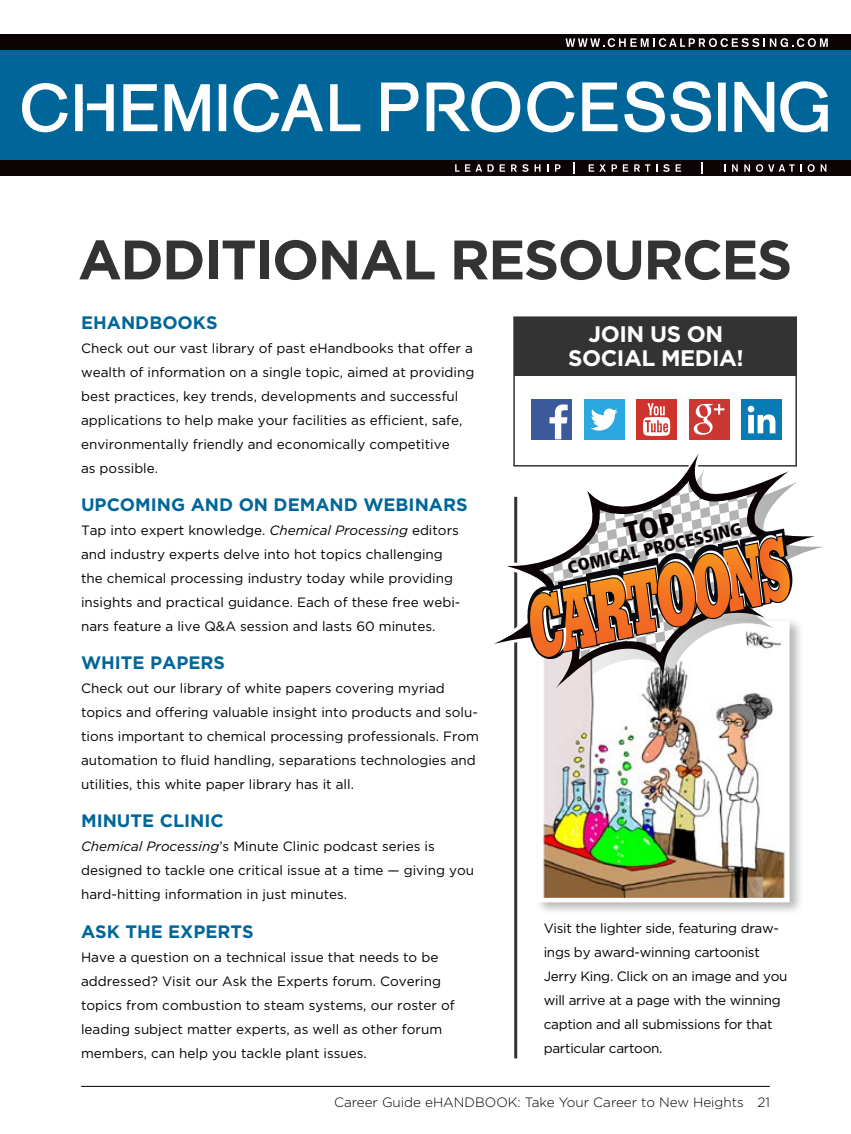
<style>
.page{position:relative;width:851px;height:1134px;background:#fff}
.page>*{position:absolute;margin:0;border:0;box-sizing:border-box;transform-origin:0 0}
.t1{font:700 55.5px "Gotham";letter-spacing:-.03em;color:#333}
.t2{font:700 22.5px/24px "Gotham";letter-spacing:-.02em;color:#fff;text-align:center}
.t3{font:700 18px "Gotham";color:#069}
.t4{font:900 condensed 17.25px "Frutiger LT Std";color:#0a0203}
.t5{font:13.5px/24px "Gotham";color:#000}
.t6{font:13.5px/24px "Gotham";letter-spacing:-.02em;color:#000}
.t7{font:300 13.5px "Gotham";color:#000}
.s1{font-style:italic}
</style>
<div class="page">
<div style="left:0;top:50px;width:850px;height:111px;background:#069"></div>
<div style="left:0;top:34px;width:850px;height:16px;background:#0a0203"></div>
<div style="left:0;top:160px;width:850px;height:16px;background:#0a0203"></div>
<svg style="left:565px;top:38px;width:262px;height:9px"></svg>
<svg style="left:123px;top:84px;width:35px;height:48px"></svg>
<svg style="left:164px;top:84px;width:46px;height:48px"></svg>
<div style="left:219px;top:84px;width:7px;height:47px;background:#fff"></div>
<svg style="left:233px;top:83px;width:128px;height:50px"></svg>
<svg style="left:22px;top:83px;width:92px;height:50px"></svg>
<svg style="left:381px;top:82px;width:38px;height:50px"></svg>
<svg style="left:582px;top:81px;width:130px;height:52px"></svg>
<div style="left:718px;top:83px;width:7px;height:48px;background:#fff"></div>
<svg style="left:426px;top:81px;width:149px;height:52px"></svg>
<svg style="left:734px;top:81px;width:94px;height:52px"></svg>
<svg style="left:455px;top:164px;width:4px;height:8px"></svg>
<svg style="left:465px;top:164px;width:40px;height:8px"></svg>
<svg style="left:511px;top:164px;width:5px;height:8px"></svg>
<svg style="left:522px;top:164px;width:6px;height:8px"></svg>
<svg style="left:534px;top:164px;width:6px;height:8px"></svg>
<svg style="left:555px;top:164px;width:5px;height:8px"></svg>
<svg style="left:573px;top:162px;width:1px;height:12px"></svg>
<svg style="left:588px;top:164px;width:40px;height:8px"></svg>
<svg style="left:634px;top:164px;width:16px;height:8px"></svg>
<svg style="left:663px;top:164px;width:6px;height:8px"></svg>
<svg style="left:675px;top:164px;width:6px;height:8px"></svg>
<svg style="left:701px;top:162px;width:1px;height:12px"></svg>
<svg style="left:732px;top:164px;width:5px;height:8px"></svg>
<svg style="left:744px;top:164px;width:6px;height:8px"></svg>
<svg style="left:756px;top:164px;width:38px;height:8px"></svg>
<svg style="left:807px;top:164px;width:7px;height:8px"></svg>
<svg style="left:820px;top:164px;width:6px;height:8px"></svg>
<div style="left:513px;top:316px;width:283px;height:151px;background:#fff;border:2px solid #333"></div>
<div style="left:514px;top:318px;width:282px;height:58px;background:#333"></div>
<hr style="left:514px;top:497px;width:3px;height:561px;background:#333">
<div style="left:535px;top:617px;width:268px;height:298px;background:#000;opacity:.29"></div>
<img style="left:543px;top:699px;width:241px;height:198px">
<div style="left:531px;top:399px;width:41px;height:41px;background:#3a5a99"></div>
<svg style="left:549px;top:404px;width:18px;height:35px"></svg>
<div style="left:583px;top:399px;width:41px;height:41px;background:#2aa9e0"></div>
<svg style="left:590px;top:409px;width:27px;height:22px"></svg>
<div style="left:741px;top:399px;width:41px;height:41px;background:#077bb6"></div>
<svg style="left:747px;top:406px;width:28px;height:27px"></svg>
<div style="left:688px;top:399px;width:41px;height:41px;background:#cb3731"></div>
<svg style="left:693px;top:404px;width:31px;height:31px"></svg>
<div style="left:636px;top:399px;width:41px;height:41px;background:#ce342d"></div>
<svg style="left:643px;top:403px;width:27px;height:33px"></svg>
<svg style="left:514px;top:546px;width:309px;height:153px"></svg>
<svg style="left:514px;top:453px;width:301px;height:235px"></svg>
<hr style="left:81px;top:1086px;width:689px;height:1px;background:#000">
<svg style="left:494px;top:449px;width:302px;height:216px"></svg>
<h1 class="t1" style="left:78px;top:223px;width:715px">ADDITIONAL RESOURCES</h1>
<h3 class="t3" style="left:81px;top:310px;width:138px">EHANDBOOKS</h3>
<p class="t5" style="left:81px;top:336px;width:395px">Check out our vast library of past eHandbooks that offer a wealth of information on a single topic, aimed at providing best practices, key trends, developments and successful applications to help make your facilities as efficient, safe, environmentally friendly and economically competitive<br>as possible.</p>
<h3 class="t3" style="left:81px;top:493px;width:388px">UPCOMING AND ON DEMAND WEBINARS</h3>
<p class="t5" style="left:81px;top:518px;width:381px">Tap into expert knowledge. <span class="s1">Chemical Processing</span> editors and industry experts delve into hot topics challenging the chemical processing industry today while providing insights and practical guidance. Each of these free webi&shy;nars feature a live Q&amp;A session and lasts 60 minutes.</p>
<h3 class="t3" style="left:81px;top:651px;width:145px">WHITE PAPERS</h3>
<p class="t5" style="left:81px;top:676px;width:399px">Check out our library of white papers covering myriad topics and offering valuable insight into products and solu&shy;tions important to chemical processing professionals. From automation to fluid handling, separations technologies and utilities, this white paper library has it all.</p>
<h3 class="t3" style="left:81px;top:809px;width:144px">MINUTE CLINIC</h3>
<p class="t5" style="left:81px;top:834px;width:394px"><span class="s1">Chemical Processing</span>’s Minute Clinic podcast series is designed to tackle one critical issue at a time — giving you hard-hitting information in just minutes.</p>
<h3 class="t3" style="left:81px;top:919px;width:174px">ASK THE EXPERTS</h3>
<p class="t5" style="left:81px;top:945px;width:375px">Have a question on a technical issue that needs to be addressed? Visit our Ask the Experts forum. Covering topics from combustion to steam systems, our roster of leading subject matter experts, as well as other forum members, can help you tackle plant issues.</p>
<h2 class="t2" style="left:568px;top:322px;width:177px">JOIN US ON<br>SOCIAL MEDIA!</h2>
<p class="t4" style="left:565px;top:558px;width:180px;rotate:-13deg">COMICAL PROCESSING</p>
<p class="t6" style="left:543px;top:916px;width:245px">Visit the lighter side, featuring draw&shy;ings by award-winning cartoonist Jerry King. Click on an image and you will arrive at a page with the winning caption and all submissions for that particular cartoon.</p>
<p class="t7" style="left:334px;top:1094px;width:437px">Career Guide eHANDBOOK: Take Your Career to New Heights 21</p>
</div>
